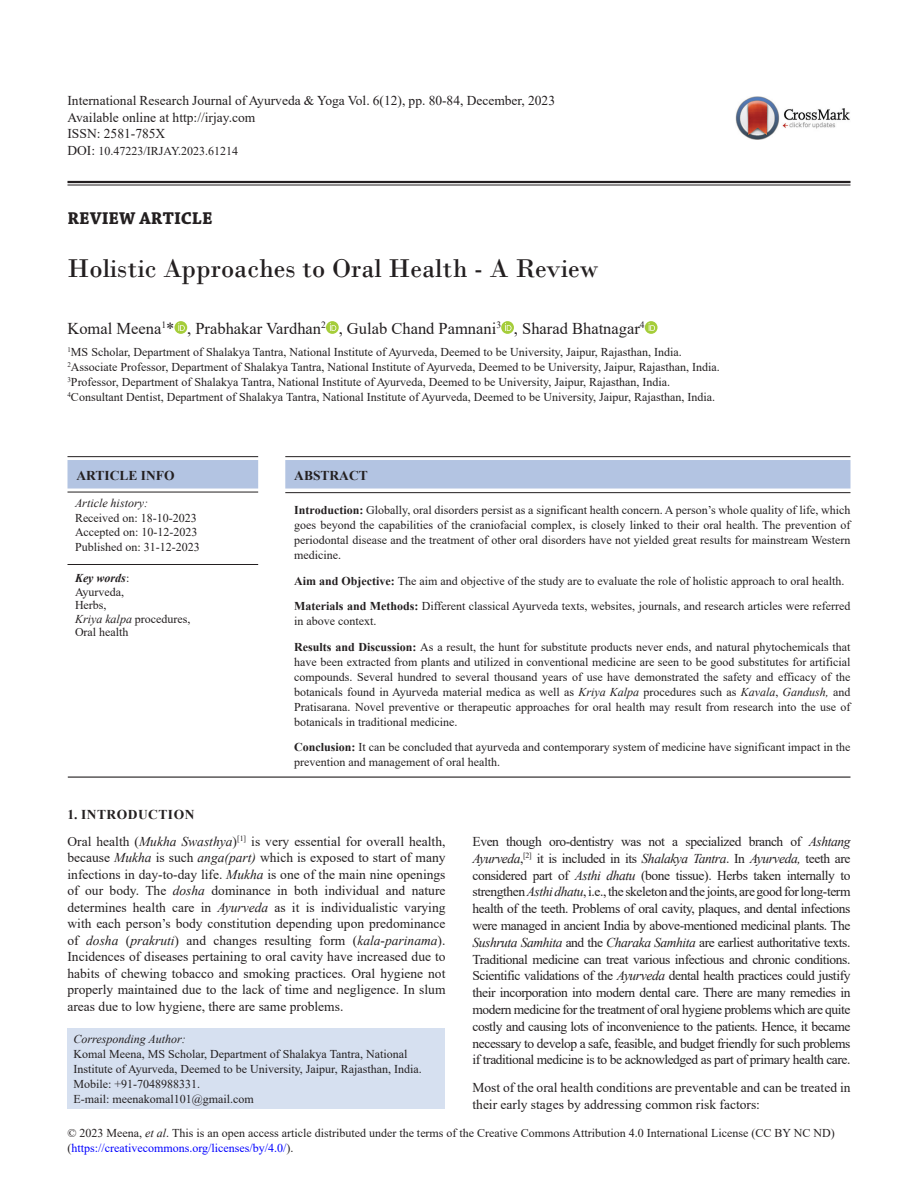
<style>
.page{position:relative;width:918px;height:1188px;background:#fff}
.page>*{position:absolute;margin:0;border:0;box-sizing:border-box;transform-origin:0 0}
.AT{font:27px "Bodoni";color:#231f20}
.AH{font:700 18px "Chaparral Pro";color:#231f20}
.AU{font:16.5px "Times New Roman";color:#231f20}
.TX{font:13.5px/16.8px "Times New Roman";letter-spacing:-.015em;color:#231f20;text-align:justify}
.Jou_Ins{font:13.5px "Times New Roman";color:#231f20}
.TX_No_After_Sapce{font:13.5px/16.8px "Times New Roman";color:#231f20}
.Article_info{font:700 13.5px "Times New Roman";letter-spacing:.035em;color:#231f20}
.Article_info-2{font:700 13.5px "Times New Roman";color:#231f20}
.ABSH{font:700 13.5px "Times New Roman";color:#231f20}
.ABS{font:12px/15px "Times New Roman";color:#231f20}
.AFF{font:12px "Times New Roman";color:#231f20}
.ABS_FIRST{font:12px/15px "Times New Roman";color:#231f20;text-align:justify}
.ADD{font:12px/15px "Times New Roman";color:#231f20}
.HIS{font:12px/14.4px "Times New Roman";color:#231f20}
.KWD{font:12px/13.5px "Times New Roman";color:#231f20}
.Jou_Ins-2{font:12px "Times New Roman";color:#231f20}
.s1{font-size:13.5px}
.s2{font-style:italic}
.s3{font-weight:700;font-style:italic}
.s4{font-weight:700}
.s5{color:#00f}
</style>
<div class="page">
<hr style="left:68px;top:181px;width:782px;height:2px;background:#231f20">
<hr style="left:68px;top:185px;width:782px;height:1px;background:#231f20">
<svg style="left:174px;top:321px;width:13px;height:13px"></svg>
<svg style="left:178px;top:323px;width:7px;height:8px"></svg>
<svg style="left:326px;top:321px;width:13px;height:13px"></svg>
<svg style="left:330px;top:323px;width:6px;height:8px"></svg>
<svg style="left:501px;top:321px;width:13px;height:13px"></svg>
<svg style="left:505px;top:323px;width:6px;height:8px"></svg>
<svg style="left:645px;top:321px;width:13px;height:13px"></svg>
<svg style="left:649px;top:323px;width:6px;height:8px"></svg>
<hr style="left:285px;top:456px;width:565px;height:1px;background:#231f20">
<div style="left:285px;top:460px;width:565px;height:29px;background:#b3c4e2"></div>
<hr style="left:285px;top:492px;width:565px;height:1px;background:#231f20">
<hr style="left:68px;top:777px;width:782px;height:1px;background:#231f20">
<div style="left:68px;top:1028px;width:378px;height:80px;background:#d6e0f0"></div>
<hr style="left:68px;top:456px;width:190px;height:1px;background:#231f20">
<div style="left:68px;top:460px;width:190px;height:29px;background:#b3c4e2"></div>
<hr style="left:68px;top:492px;width:190px;height:1px;background:#231f20">
<hr style="left:68px;top:564px;width:190px;height:1px;background:#231f20">
<img style="left:736px;top:96px;width:114px;height:43px">
<p class="Jou_Ins" style="left:68px;top:91px;width:489px">International Research Journal of Ayurveda &amp; Yoga Vol. 6(12), pp. 80-84, December, 2023</p>
<p class="Jou_Ins" style="left:68px;top:108px;width:189px">Available online at http://irjay.com</p>
<p class="Jou_Ins" style="left:68px;top:124px;width:99px">ISSN: 2581-785X</p>
<p class="Jou_Ins-2" style="left:68px;top:142px;width:172px"><span class="s1">DOI:</span> 10.47223/IRJAY.2023.61214</p>
<p class="AH" style="left:68px;top:208px;width:147px">REVIEW ARTICLE</p>
<p class="AT" style="left:68px;top:252px;width:533px">Holistic Approaches to Oral Health - A Review</p>
<p class="AU" style="left:68px;top:317px;width:579px">Komal Meena<sup>1</sup>* , Prabhakar Vardhan<sup>2</sup> , Gulab Chand Pamnani<sup>3</sup> , Sharad Bhatnagar<sup>4</sup></p>
<p class="AFF" style="left:68px;top:344px;width:616px"><sup>1</sup>MS Scholar, Department of Shalakya Tantra, National Institute of Ayurveda, Deemed to be University, Jaipur, Rajasthan, India.</p>
<p class="AFF" style="left:68px;top:359px;width:654px"><sup>2</sup>Associate Professor, Department of Shalakya Tantra, National Institute of Ayurveda, Deemed to be University, Jaipur, Rajasthan, India.</p>
<p class="AFF" style="left:68px;top:374px;width:604px"><sup>3</sup>Professor, Department of Shalakya Tantra, National Institute of Ayurveda, Deemed to be University, Jaipur, Rajasthan, India.</p>
<p class="AFF" style="left:68px;top:389px;width:649px"><sup>4</sup>Consultant Dentist, Department of Shalakya Tantra, National Institute of Ayurveda, Deemed to be University, Jaipur, Rajasthan, India.</p>
<p class="Article_info-2" style="left:76px;top:465px;width:100px">ARTICLE INFO</p>
<p class="HIS" style="left:75px;top:496px;width:126px"><span class="s2">Article history:<br></span>Received on: 18-10-2023<br>Accepted on: 10-12-2023<br>Published on: 31-12-2023</p>
<p class="KWD" style="left:75px;top:571px;width:117px"><span class="s3">Key words</span>:<br>Ayurveda,<br>Herbs,<br><span class="s2">Kriya kalpa</span> procedures,<br>Oral health</p>
<p class="ABSH" style="left:294px;top:465px;width:75px">ABSTRACT</p>
<p class="ABS_FIRST" style="left:294px;top:502px;width:558px"><span class="s4">Introduction:</span> Globally, oral disorders persist as a significant health concern. A person’s whole quality of life, which goes beyond the capabilities of the craniofacial complex, is closely linked to their oral health. The prevention of periodontal disease and the treatment of other oral disorders have not yielded great results for mainstream Western medicine.</p>
<p class="ABS" style="left:294px;top:573px;width:552px"><span class="s4">Aim and Objective:</span> The aim and objective of the study are to evaluate the role of holistic approach to oral health.</p>
<p class="ABS" style="left:294px;top:598px;width:558px"><span class="s4">Materials and Methods:</span> Different classical Ayurveda texts, websites, journals, and research articles were referred in above context.</p>
<p class="ABS" style="left:294px;top:639px;width:558px;text-align:justify"><span class="s4">Results and Discussion:</span> As a result, the hunt for substitute products never ends, and natural phytochemicals that have been extracted from plants and utilized in conventional medicine are seen to be good substitutes for artificial compounds. Several hundred to several thousand years of use have demonstrated the safety and efficacy of the botanicals found in Ayurveda material medica as well as <span class="s2">Kriya Kalpa</span> procedures such as <span class="s2">Kavala</span>, <span class="s2">Gandush,</span> and Pratisarana. Novel preventive or therapeutic approaches for oral health may result from research into the use of botanicals in traditional medicine.</p>
<p class="ABS" style="left:294px;top:739px;width:558px"><span class="s4">Conclusion:</span> It can be concluded that ayurveda and contemporary system of medicine have significant impact in the prevention and management of oral health.</p>
<h1 class="Article_info" style="left:68px;top:804px;width:128px">1. INTRODUCTION</h1>
<p class="TX" style="left:68px;top:832px;width:380px">Oral health (<span class="s2">Mukha Swasthya</span>)<sup>[1]</sup> is very essential for overall health, because <span class="s2">Mukha</span> is such <span class="s2">anga(part)</span> which is exposed to start of many infections in day-to-day life. <span class="s2">Mukha</span> is one of the main nine openings of our body. The <span class="s2">dosha</span> dominance in both individual and nature determines health care in <span class="s2">Ayurveda</span> as it is individualistic varying with each person’s body constitution depending upon predominance of <span class="s2">dosha</span> (<span class="s2">prakruti</span>) and changes resulting form (<span class="s2">kala</span>-<span class="s2">parinama</span>).<br>Incidences of diseases pertaining to oral cavity have increased due to habits of chewing tobacco and smoking practices. Oral hygiene not properly maintained due to the lack of time and negligence. In slum areas due to low hygiene, there are same problems.</p>
<p class="ADD" style="left:74px;top:1031px;width:350px"><span class="s2">Corresponding Author:<br></span>Komal Meena, MS Scholar, Department of Shalakya Tantra, National Institute of Ayurveda, Deemed to be University, Jaipur, Rajasthan, India.<br>Mobile: +91-7048988331.<br>E-mail: meenakomal101@gmail.com</p>
<p class="TX" style="left:472px;top:833px;width:380px">Even though oro-dentistry was not a specialized branch of <span class="s2">Ashtang Ayurveda</span>,<sup>[2]</sup> it is included in its <span class="s2">Shalakya Tantra</span>. In <span class="s2">Ayurveda,</span> teeth are considered part of <span class="s2">Asthi dhatu</span> (bone tissue). Herbs taken internally to strengthen <span class="s2">Asthi dhatu</span>, i.e., the skeleton and the joints, are good for long-term health of the teeth. Problems of oral cavity, plaques, and dental infections were managed in ancient India by above-mentioned medicinal plants. The <span class="s2">Sushruta Samhita</span> and the <span class="s2">Charaka Samhita</span> are earliest authoritative texts.<br>Traditional medicine can treat various infectious and chronic conditions.<br>Scientific validations of the <span class="s2">Ayurveda</span> dental health practices could justify their incorporation into modern dental care. There are many remedies in modern medicine for the treatment of oral hygiene problems which are quite costly and causing lots of inconvenience to the patients. Hence, it became necessary to develop a safe, feasible, and budget friendly for such problems if traditional medicine is to be acknowledged as part of primary health care.</p>
<p class="TX_No_After_Sapce" style="left:472px;top:1078px;width:380px">Most of the oral health conditions are preventable and can be treated in their early stages by addressing common risk factors:</p>
<p class="ABS" style="left:68px;top:1125px;width:769px">© 2023 Meena, <span class="s2">et al</span>. This is an open access article distributed under the terms of the Creative Commons Attribution 4.0 International License (CC BY NC ND) (<span class="s5">https://creativecommons.org/licenses/by/4.0/</span>).</p>
</div>
